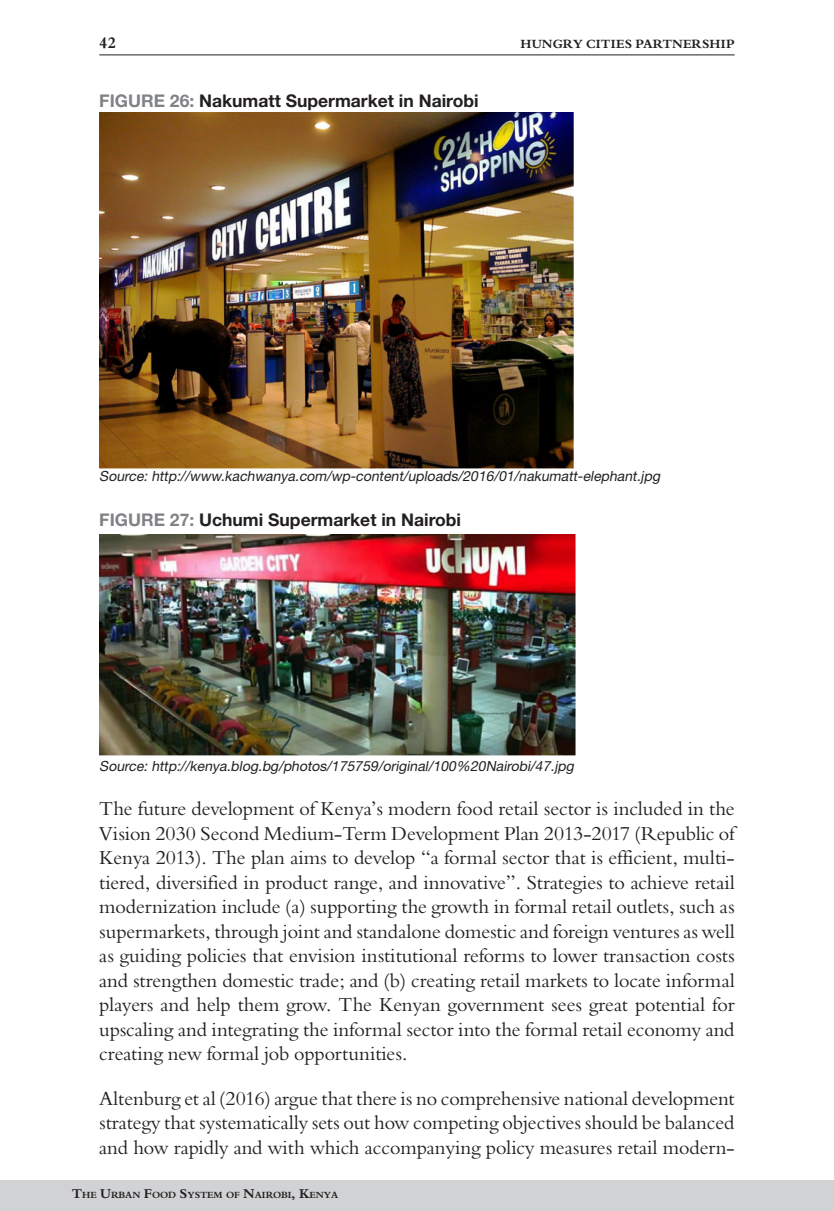
<style>
.page{position:relative;width:834px;height:1211px;background:#fff}
.page>*{position:absolute;margin:0;border:0;box-sizing:border-box;transform-origin:0 0}
.t1{font:19.25px/24.5px "Bergamo Std";color:#231f20;text-align:justify}
.t2{font:700 17.5px "Helvetica Neue LT Std";color:#231f20}
.t3{font:700 15.75px "Bergamo Std";color:#231f20}
.t4{font:italic 14px "Helvetica Neue LT Std";color:#231f20}
.t5{font:700 12.25px "Bergamo Std";letter-spacing:.01em;color:#231f20}
.t6{font:700 9.1px "Bergamo Std";color:#231f20}
.s1{color:#808285}
.s2{font-size:13.12px}
</style>
<div class="page">
<div style="left:0;top:1180px;width:833px;height:30px;background:#d1d2d4"></div>
<hr style="left:99px;top:54px;width:635px;height:1px;background:#231f20">
<img style="left:99px;top:112px;width:474px;height:356px">
<img style="left:99px;top:534px;width:476px;height:221px">
<p class="t3" style="left:99px;top:33px;width:18px">42</p>
<p class="t5" style="left:520px;top:36px;width:215px">HUNGRY CITIES PARTNERSHIP</p>
<p class="t2" style="left:99px;top:90px;width:381px"><span class="s1">FIGURE 26:</span> Nakumatt Supermarket in Nairobi</p>
<p class="t4" style="left:99px;top:467px;width:565px">Source: http://www.kachwanya.com/wp-content/uploads/2016/01/nakumatt-elephant.jpg</p>
<p class="t2" style="left:99px;top:509px;width:363px"><span class="s1">FIGURE 27:</span> Uchumi Supermarket in Nairobi</p>
<p class="t4" style="left:99px;top:757px;width:479px">Source: http://kenya.blog.bg/photos/175759/original/100%20Nairobi/47.jpg</p>
<p class="t1" style="left:99px;top:796px;width:637px">The future development of Kenya’s modern food retail sector is included in the Vision 2030 Second Medium-Term Development Plan 2013-2017 (Republic of Kenya 2013). The plan aims to develop “a formal sector that is efficient, multi&shy;tiered, diversified in product range, and innovative”. Strategies to achieve retail modernization include (a) supporting the growth in formal retail outlets, such as supermarkets, through joint and standalone domestic and foreign ventures as well as guiding policies that envision institutional reforms to lower transaction costs and strengthen domestic trade; and (b) creating retail markets to locate informal players and help them grow. The Kenyan government sees great potential for upscaling and integrating the informal sector into the formal retail economy and creating new formal job opportunities.</p>
<p class="t1" style="left:99px;top:1085px;width:636px">Altenburg et al (2016) argue that there is no comprehensive national development strategy that systematically sets out how competing objectives should be balanced and how rapidly and with which accompanying policy measures retail modern-</p>
<p class="t6" style="left:72px;top:1189px;width:268px"><span class="s2">T</span>HE <span class="s2">U</span>RBAN <span class="s2">F</span>OOD <span class="s2">S</span>YSTEM OF <span class="s2">N</span>AIROBI<span class="s2">, K</span>ENYA</p>
</div>
